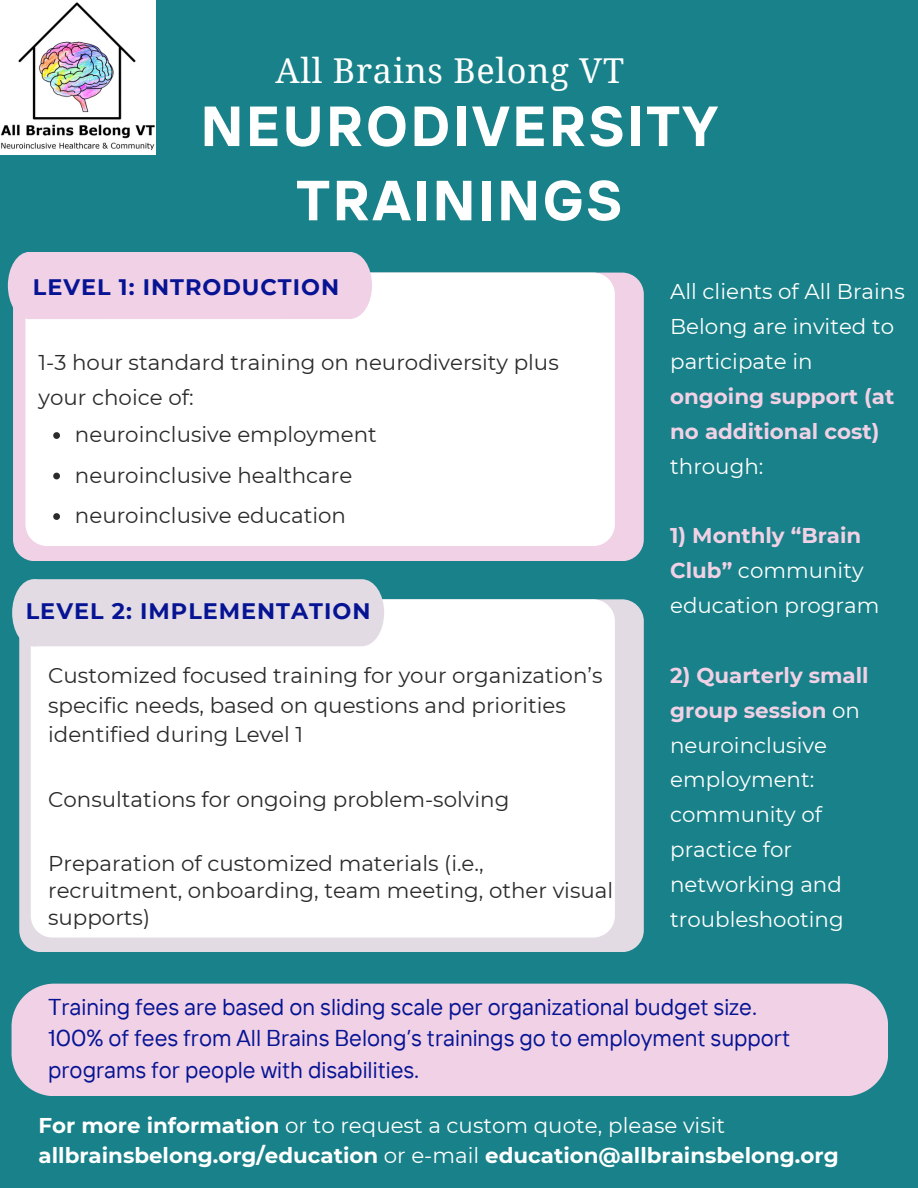
<style>
.page{position:relative;width:918px;height:1188px;background:#188189}
.page>*{position:absolute;margin:0;border:0;box-sizing:border-box;transform-origin:0 0}
.t1{font:700 56.4px/74.2px "TT Interphases";letter-spacing:.05em;color:#fff;text-align:center}
.t2{font:34.35px "Noto Serif";letter-spacing:.02em;color:#fff}
.t3{font:22.95px/31.5px "TT Interphases";color:#061494}
.t4{font:700 22.35px "Montserrat";letter-spacing:.045em;color:#061494}
.t5{font:21.3px/29.2px "Montserrat";color:#2b2b2b}
.t6{font:21.3px/34.8px "Montserrat";color:#fff}
.t7{font:700 21.3px/29.2px "Montserrat";color:#fff}
.s1{font-weight:700;color:#f1d1e5}
.s2{font-weight:400}
</style>
<div class="page">
<div style="left:13px;top:273px;width:630px;height:288px;background:#f1d1e5;border-radius:22px"></div>
<div style="left:25px;top:273px;width:590px;height:273px;background:#fff;border-radius:22px"></div>
<div style="left:8px;top:252px;width:364px;height:67px;background:#f1d1e5"></div>
<img style="left:0;top:0;width:155px;height:154px">
<div style="left:19px;top:599px;width:625px;height:353px;background:#e2dbe4;border-radius:22px"></div>
<div style="left:31px;top:599px;width:584px;height:339px;background:#fff;border-radius:22px"></div>
<div style="left:12px;top:579px;width:372px;height:67px;background:#e2dbe4"></div>
<div style="left:12px;top:984px;width:876px;height:112px;background:#f1d1e5"></div>
<svg style="left:53px;top:432px;width:7px;height:7px"></svg>
<svg style="left:53px;top:473px;width:7px;height:6px"></svg>
<svg style="left:53px;top:513px;width:7px;height:7px"></svg>
<p class="t2" style="left:276px;top:47px;width:350px">All Brains Belong VT</p>
<p class="t1" style="left:201px;top:88px;width:518px">NEURODIVERSITY<br>TRAININGS</p>
<p class="t4" style="left:33px;top:273px;width:308px">LEVEL 1: INTRODUCTION</p>
<h3 class="t5" style="left:39px;top:348px;width:522px">1-3 hour standard training on neurodiversity plus</h3>
<p class="t5" style="left:39px;top:383px;width:156px">your choice of:</p>
<p class="t5" style="left:75px;top:420px;width:303px">neuroinclusive employment</p>
<p class="t5" style="left:75px;top:461px;width:279px">neuroinclusive healthcare</p>
<p class="t5" style="left:75px;top:501px;width:273px">neuroinclusive education</p>
<p class="t4" style="left:26px;top:598px;width:346px">LEVEL 2: IMPLEMENTATION</p>
<p class="t5" style="left:48px;top:661px;width:556px">Customized focused training for your organization’s specific needs, based on questions and priorities identified during Level 1</p>
<h3 class="t5" style="left:48px;top:785px;width:463px">Consultations for ongoing problem-solving</h3>
<p class="t5" style="left:48px;top:850px;width:567px;line-height:27px">Preparation of customized materials (i.e., recruitment, onboarding, team meeting, other visual supports)</p>
<p class="t6" style="left:670px;top:274px;width:236px">All clients of All Brains<br>Belong are invited to participate in <span class="s1">ongoing support (at no additional cost) </span>through:</p>
<p class="t6" style="left:670px;top:518px;width:211px"><span class="s1">1) Monthly “Brain<br>Club”</span> community education program</p>
<p class="t6" style="left:670px;top:658px;width:200px"><span class="s1">2) Quarterly small group session</span> on neuroinclusive employment: community of practice for networking and troubleshooting</p>
<p class="t3" style="left:48px;top:990px;width:710px">Training fees are based on sliding scale per organizational budget size.</p>
<p class="t3" style="left:48px;top:1022px;width:744px">100% of fees from All Brains Belong’s trainings go to employment support programs for people with disabilities.</p>
<p class="t7" style="left:39px;top:1111px;width:802px">For more information <span class="s2">or to request a custom quote, please visit </span>allbrainsbelong.org/education <span class="s2">or e-mail</span> education@allbrainsbelong.org</p>
</div>
